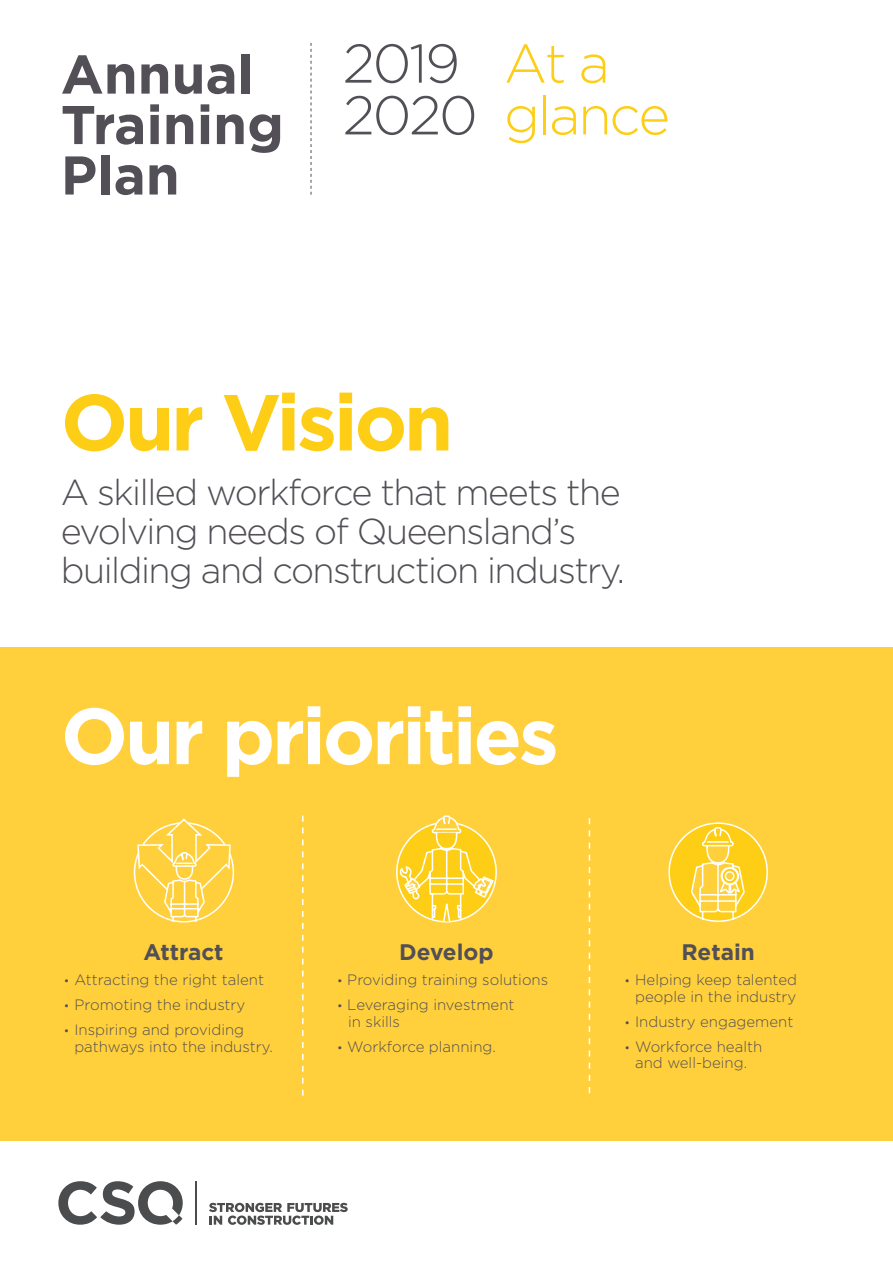
<style>
.page{position:relative;width:893px;height:1263px;background:#fff}
.page>*{position:absolute;margin:0;border:0;box-sizing:border-box;transform-origin:0 0}
.t1{font:700 79.2px "Gotham";letter-spacing:-.04em;color:#fff}
.t2{font:700 79.2px "Gotham";letter-spacing:-.04em;color:#fecd15}
.t3{font:700 54.45px/50.4px "Gotham";color:#534f56}
.t4{font:300 54.45px/51.8px "Gotham";letter-spacing:-.04em;color:#fecd15}
.t5{font:300 54.45px/51.8px "Gotham";letter-spacing:-.04em;color:#534f56}
.t6{font:300 36px/39px "Gotham";letter-spacing:-.04em;color:#534f56}
.t7{font:700 22.5px "Gotham";color:#534f56}
.t8{font:300 15px/16.5px "Gotham";color:#534f56}
.s1{font-size:12px}
</style>
<div class="page">
<div style="left:0;top:647px;width:893px;height:493px;background:#ffd03b"></div>
<svg style="left:311px;top:43px;width:1px;height:152px"></svg>
<svg style="left:137px;top:818px;width:95px;height:105px"></svg>
<svg style="left:399px;top:815px;width:96px;height:108px"></svg>
<svg style="left:668px;top:822px;width:100px;height:100px"></svg>
<div style="left:725px;top:872px;width:9px;height:8px;background:#ffd03b;border-radius:50%"></div>
<div style="left:725px;top:871px;width:10px;height:10px;border:2px solid #fff;border-radius:50%"></div>
<svg style="left:302px;top:816px;width:2px;height:279px"></svg>
<svg style="left:589px;top:818px;width:1px;height:275px"></svg>
<hr style="left:195px;top:1181px;width:1px;height:44px;background:#4b4c4d">
<svg style="left:58px;top:1181px;width:125px;height:44px"></svg>
<svg style="left:209px;top:1203px;width:139px;height:22px"></svg>
<p class="t5" style="left:343px;top:37px;width:136px">2019<br>2020</p>
<p class="t3" style="left:61px;top:48px;width:225px">Annual<br>Training<br>Plan</p>
<p class="t4" style="left:504px;top:37px;width:168px">At a glance</p>
<p class="t2" style="left:61px;top:377px;width:394px">Our Vision</p>
<p class="t6" style="left:61px;top:472px;width:566px">A skilled workforce that meets the evolving needs of Queensland’s building and construction industry.</p>
<p class="t1" style="left:61px;top:690px;width:499px">Our priorities</p>
<p class="t7" style="left:143px;top:939px;width:82px">Attract</p>
<p class="t8" style="left:64px;top:971px;width:202px"><span class="s1">•</span> Attracting the right talent</p>
<p class="t8" style="left:64px;top:996px;width:183px"><span class="s1">•</span> Promoting the industry</p>
<p class="t8" style="left:74px;top:1021px;width:200px;text-indent:-11px"><span class="s1">•</span> Inspiring and providing pathways into the industry.</p>
<p class="t7" style="left:399px;top:939px;width:96px">Develop</p>
<p class="t8" style="left:337px;top:971px;width:213px"><span class="s1">•</span> Providing training solutions</p>
<p class="t8" style="left:348px;top:996px;width:168px;text-indent:-11px"><span class="s1">•</span> Leveraging investment in skills</p>
<p class="t8" style="left:337px;top:1038px;width:160px"><span class="s1">•</span> Workforce planning.</p>
<p class="t7" style="left:681px;top:939px;width:75px">Retain</p>
<p class="t8" style="left:625px;top:971px;width:174px;text-align:right"><span class="s1">•</span> Helping keep talented people in the industry</p>
<p class="t8" style="left:625px;top:1013px;width:170px"><span class="s1">•</span> Industry engagement</p>
<p class="t8" style="left:625px;top:1038px;width:139px;text-align:center"><span class="s1">•</span> Workforce health and well-being.</p>
</div>
